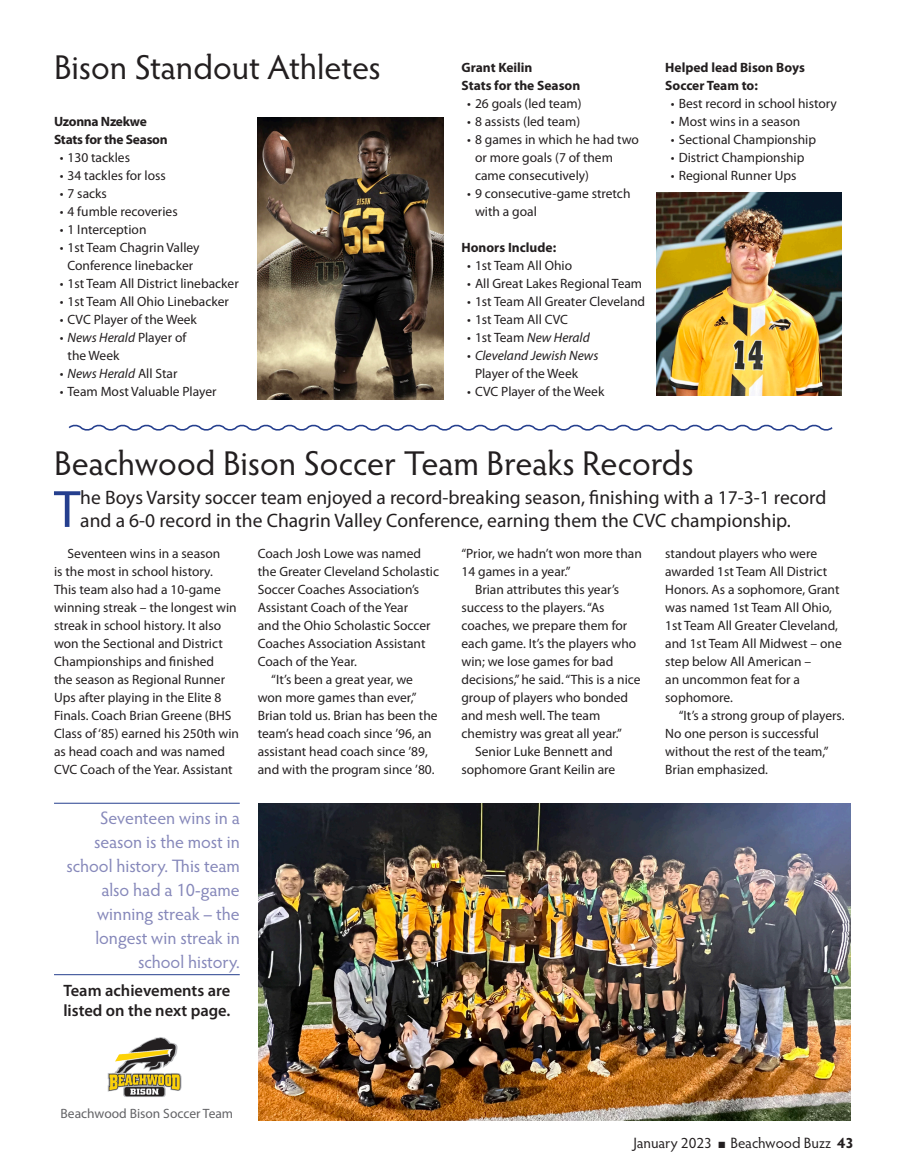
<style>
.page{position:relative;width:905px;height:1175px;background:#fff}
.page>*{position:absolute;margin:0;border:0;box-sizing:border-box;transform-origin:0 0}
.Intro_Text{font:52.95px "Myriad Pro";color:#253f8e}
.Headline_Small_2{font:34.5px "Hypatia Sans Pro";letter-spacing:-.005em;color:#231f20}
.Intro_Text-2{font:19.5px/22.5px "Myriad Pro";color:#231f20}
.Callout{font:18px/24px "Hypatia Sans Pro";letter-spacing:-.005em;color:#8688ba;text-align:right}
.t1{font:600 16.5px/19.8px "Myriad Pro";color:#231f20}
.t2{font:15px "Hypatia Sans Pro";color:#231f20}
.Text_Indent{font:13.5px/18px "Myriad Pro";color:#231f20}
.Hanging_Indent{font:13.5px/18px "Myriad Pro";color:#231f20}
.Hanging_Indent-2{font:700 13.5px "Myriad Pro";color:#231f20}
.Hanging_Indent-3{font:italic 13.5px "Myriad Pro";color:#231f20}
.Text_No_Indent{font:700 13.5px "Myriad Pro";letter-spacing:-.02em;color:#231f20}
.t3{font:13.5px "Myriad Pro";color:#636366}
.s1{font-style:italic}
.s2{font-style:normal}
.s3{font-weight:700}
</style>
<div class="page">
<img style="left:258px;top:118px;width:185px;height:282px">
<img style="left:656px;top:193px;width:186px;height:202px">
<svg style="left:68px;top:424px;width:765px;height:7px"></svg>
<img style="left:259px;top:803px;width:591px;height:317px">
<hr style="left:54px;top:803px;width:186px;height:1px;background:#253f8e">
<hr style="left:54px;top:974px;width:186px;height:1px;background:#253f8e">
<img style="left:107px;top:1037px;width:75px;height:60px">
<p class="Headline_Small_2" style="left:54px;top:44px;width:328px">Bison Standout Athletes</p>
<p class="Text_No_Indent" style="left:54px;top:114px;width:94px">Uzonna Nzekwe</p>
<p class="Text_No_Indent" style="left:54px;top:132px;width:115px">Stats for the Season</p>
<p class="Hanging_Indent" style="left:60px;top:149px;width:72px">• 130 tackles</p>
<p class="Hanging_Indent" style="left:60px;top:167px;width:107px">• 34 tackles for loss</p>
<p class="Hanging_Indent" style="left:60px;top:185px;width:49px">• 7 sacks</p>
<p class="Hanging_Indent" style="left:60px;top:203px;width:119px">• 4 fumble recoveries</p>
<p class="Hanging_Indent" style="left:60px;top:221px;width:88px">• 1 Interception</p>
<p class="Hanging_Indent" style="left:60px;top:239px;width:141px;text-align:center">• 1st Team Chagrin Valley<br>Conference linebacker</p>
<p class="Hanging_Indent" style="left:60px;top:275px;width:180px">• 1st Team All District linebacker</p>
<p class="Hanging_Indent" style="left:60px;top:293px;width:171px">• 1st Team All Ohio Linebacker</p>
<p class="Hanging_Indent" style="left:60px;top:311px;width:139px">• CVC Player of the Week</p>
<p class="Hanging_Indent" style="left:68px;top:329px;width:120px;text-indent:-8px">• <span class="s1">News Herald</span> Player of the Week</p>
<p class="Hanging_Indent-3" style="left:60px;top:365px;width:119px"><span class="s2">•</span> News Herald <span class="s2">All Star</span></p>
<p class="Hanging_Indent" style="left:60px;top:383px;width:158px">• Team Most Valuable Player</p>
<p class="Hanging_Indent-2" style="left:461px;top:60px;width:73px">Grant Keilin</p>
<p class="Hanging_Indent-2" style="left:461px;top:78px;width:120px">Stats for the Season</p>
<p class="Hanging_Indent" style="left:467px;top:95px;width:116px">• 26 goals (led team)</p>
<p class="Hanging_Indent" style="left:467px;top:113px;width:114px">• 8 assists (led team)</p>
<p class="Hanging_Indent" style="left:475px;top:131px;width:165px;text-indent:-8px">• 8 games in which he had two or more goals (7 of them came consecutively)</p>
<p class="Hanging_Indent" style="left:475px;top:185px;width:157px;text-indent:-8px">• 9 consecutive-game stretch with a goal</p>
<p class="Hanging_Indent-2" style="left:461px;top:240px;width:96px">Honors Include:</p>
<p class="Hanging_Indent" style="left:467px;top:257px;width:106px">• 1st Team All Ohio</p>
<p class="Hanging_Indent" style="left:467px;top:275px;width:176px">• All Great Lakes Regional Team</p>
<p class="Hanging_Indent" style="left:467px;top:293px;width:179px">• 1st Team All Greater Cleveland</p>
<p class="Hanging_Indent" style="left:467px;top:311px;width:102px">• 1st Team All CVC</p>
<p class="Hanging_Indent-3" style="left:467px;top:329px;width:124px"><span class="s2">• 1st Team</span> New Herald</p>
<p class="Hanging_Indent-3" style="left:467px;top:347px;width:133px"><span class="s2">•</span> Cleveland Jewish News</p>
<p class="Hanging_Indent" style="left:475px;top:365px;width:105px">Player of the Week</p>
<p class="Hanging_Indent" style="left:467px;top:383px;width:139px">• CVC Player of the Week</p>
<p class="Hanging_Indent-2" style="left:665px;top:60px;width:141px">Helped lead Bison Boys</p>
<p class="Hanging_Indent-2" style="left:665px;top:78px;width:94px">Soccer Team to:</p>
<p class="Hanging_Indent" style="left:671px;top:95px;width:167px">• Best record in school history</p>
<p class="Hanging_Indent" style="left:671px;top:113px;width:131px">• Most wins in a season</p>
<p class="Hanging_Indent" style="left:671px;top:131px;width:147px">• Sectional Championship</p>
<p class="Hanging_Indent" style="left:671px;top:149px;width:135px">• District Championship</p>
<p class="Hanging_Indent" style="left:671px;top:167px;width:127px">• Regional Runner Ups</p>
<p class="Headline_Small_2" style="left:54px;top:440px;width:641px">Beachwood Bison Soccer Team Breaks Records</p>
<p class="Intro_Text" style="left:54px;top:480px;width:28px">T</p>
<p class="Intro_Text-2" style="left:80px;top:487px;width:747px">he Boys Varsity soccer team enjoyed a record-breaking season, finishing with a 17-3-1 record and a 6-0 record in the Chagrin Valley Conference, earning them the CVC championship.</p>
<p class="Text_Indent" style="left:54px;top:545px;width:187px;text-indent:14px">Seventeen wins in a season<br>is the most in school history.<br>This team also had a 10-game winning streak – the longest win streak in school history. It also won the Sectional and District<br>Championships and finished<br>the season as Regional Runner<br>Ups after playing in the Elite 8<br>Finals. Coach Brian Greene (BHS<br>Class of ‘85) earned his 250th win as head coach and was named<br>CVC Coach of the Year. Assistant</p>
<p class="Text_Indent" style="left:258px;top:545px;width:183px">Coach Josh Lowe was named the Greater Cleveland Scholastic<br>Soccer Coaches Association’s<br>Assistant Coach of the Year<br>and the Ohio Scholastic Soccer<br>Coaches Association Assistant<br>Coach of the Year.</p>
<p class="Text_Indent" style="left:461px;top:545px;width:182px">“Prior, we hadn’t won more than<br>14 games in a year.”</p>
<p class="Text_Indent" style="left:461px;top:581px;width:180px;text-indent:14px">Brian attributes this year’s success to the players. “As coaches, we prepare them for each game. It’s the players who win; we lose games for bad decisions,” he said. “This is a nice group of players who bonded and mesh well. The team chemistry was great all year.”</p>
<p class="Text_Indent" style="left:461px;top:743px;width:155px;text-align:right">Senior Luke Bennett and sophomore Grant Keilin are</p>
<p class="Text_Indent" style="left:665px;top:545px;width:178px">standout players who were awarded 1st Team All District<br>Honors. As a sophomore, Grant was named 1st Team All Ohio,<br>1st Team All Greater Cleveland, and 1st Team All Midwest – one step below All American –<br>an uncommon feat for a sophomore.</p>
<p class="Text_Indent" style="left:665px;top:707px;width:181px;text-indent:14px">“It’s a strong group of players.<br>No one person is successful without the rest of the team,”<br>Brian emphasized.</p>
<p class="Text_Indent" style="left:258px;top:671px;width:181px;text-indent:14px">“It’s been a great year, we won more games than ever,”<br>Brian told us. Brian has been the team’s head coach since ’96, an assistant head coach since ’89, and with the program since ’80.</p>
<p class="Callout" style="left:66px;top:805px;width:175px">Seventeen wins in a season is the most in school history. This team also had a 10-game winning streak – the longest win streak in school history.</p>
<p class="t1" style="left:63px;top:980px;width:168px">Team achievements are listed on the next page.</p>
<p class="t3" style="left:61px;top:1106px;width:174px">Beachwood Bison Soccer Team</p>
<p class="t2" style="left:633px;top:1132px;width:222px">January 2023 ■ Beachwood Buzz <span class="s3">43</span></p>
</div>
